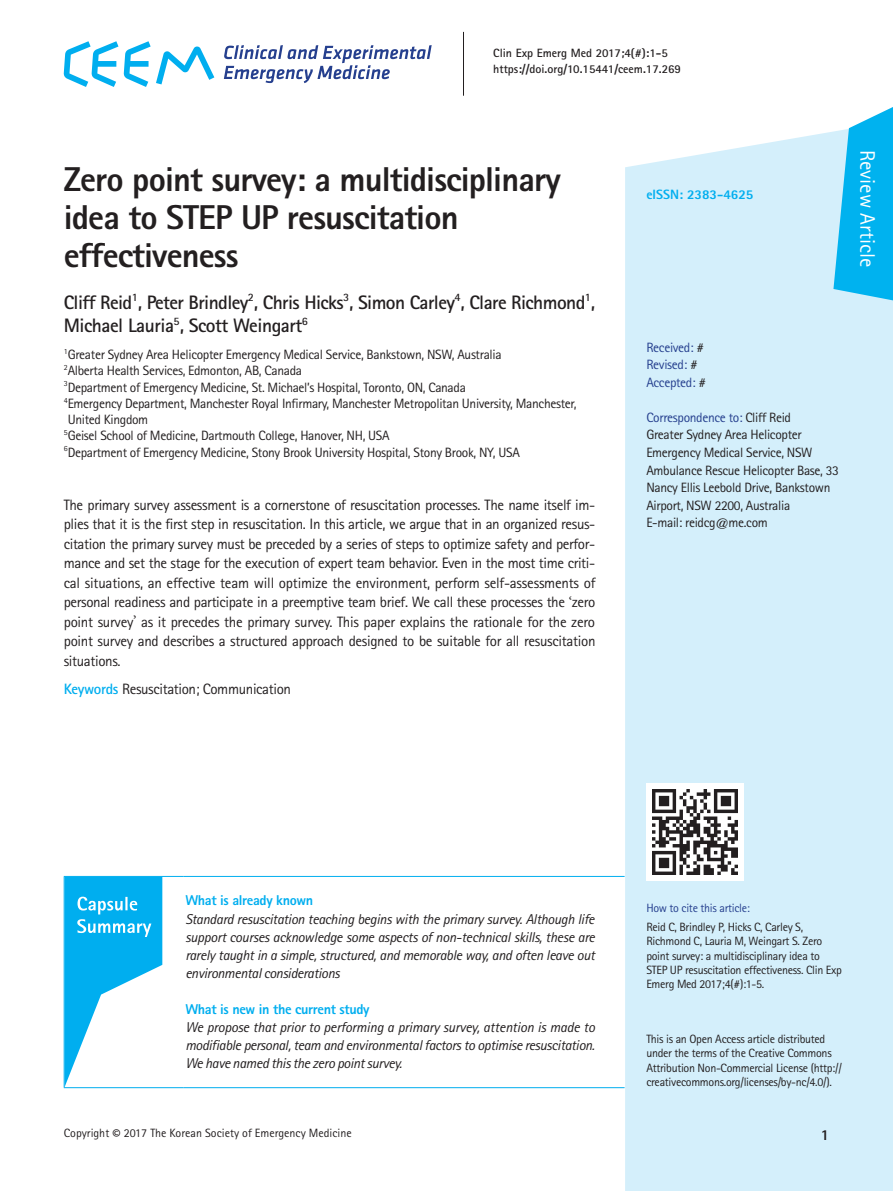
<style>
.page{position:relative;width:893px;height:1191px;background:#fff}
.page>*{position:absolute;margin:0;border:0;box-sizing:border-box;transform-origin:0 0}
.제목{font:800 34.5px/38px "Rotis Sans Serif Std";letter-spacing:-.025em;color:#231f20}
.t1{font:21px "Rotis Sans Serif Std";color:#fff}
.저자{font:700 19.5px/23.4px "Rotis Sans Serif Std";letter-spacing:-.03em;color:#231f20}
.초록{font:15px/19.5px "Rotis Sans Serif Std";letter-spacing:-.025em;color:#231f20;text-align:justify}
.t2{font:800 15px "Rotis Sans Serif Std";color:#231f20}
.요약_article_본문{font:italic 14.25px/18px "Rotis Sans Serif Std";letter-spacing:-.025em;color:#231f20;text-align:justify}
.요약_article_볼드{font:800 14.25px "Rotis Sans Serif Std";letter-spacing:-.025em;color:#00aeef}
.소속{font:13.5px/16.2px "Rotis Sans Serif Std";letter-spacing:-.025em;color:#231f20}
.교신저자{font:13.5px/17.5px "Rotis Sans Serif Std";letter-spacing:-.025em;color:#231f20}
.교신저자-2{font:13.5px "Rotis Sans Serif Std";letter-spacing:-.025em;color:#253f8e}
.t3{font:800 13.5px "Rotis Sans Serif Std";color:#00aeef}
.인용주소본문{font:12px/14.4px "Rotis Sans Serif Std";letter-spacing:-.025em;color:#231f20}
.잡지볼륨{font:700 12px "Rotis Sans Serif Std";color:#231f20}
.인용주소본문-2{font:12px "Rotis Sans Serif Std";color:#231f20}
.인용주소볼드{font:12px "Rotis Sans Serif Std";letter-spacing:-.025em;color:#253f8e}
.s1{font-family:"Minion Pro"}
.s2{font-weight:700;color:#00aeef}
.s3{color:#231f20}
.s4{font-family:"Myriad Pro";font-weight:700}
</style>
<div class="page">
<div style="left:625px;top:131px;width:268px;height:1060px;background:#d4effb"></div>
<svg style="left:833px;top:107px;width:60px;height:193px;background:#31c0f1"></svg>
<svg style="left:64px;top:41px;width:54px;height:46px"></svg>
<svg style="left:124px;top:41px;width:90px;height:46px"></svg>
<svg style="left:224px;top:45px;width:208px;height:38px"></svg>
<hr style="left:463px;top:32px;width:1px;height:64px;background:#231f20">
<div style="left:646px;top:783px;width:98px;height:97px;background:#fff"></div>
<img style="left:653px;top:789px;width:85px;height:85px">
<hr style="left:64px;top:876px;width:1px;height:211px;background:#00aeef">
<hr style="left:183px;top:876px;width:442px;height:1px;background:#00aeef">
<hr style="left:183px;top:1087px;width:442px;height:1px;background:#00aeef">
<hr style="left:64px;top:876px;width:119px;height:1px;background:#00aeef">
<hr style="left:64px;top:1087px;width:119px;height:1px;background:#00aeef">
<svg style="left:65px;top:876px;width:97px;height:210px"></svg>
<p class="잡지볼륨" style="left:493px;top:45px;width:176px">Clin Exp Emerg Med 2017;4(#):1-5</p>
<p class="잡지볼륨" style="left:493px;top:62px;width:189px">https://doi.org/10.15441/ceem.17.269</p>
<p class="제목" style="left:64px;top:160px;width:498px">Zero point survey: a multidisciplinary idea to STEP UP resuscitation effectiveness</p>
<p class="저자" style="left:64px;top:290px;width:533px">Cliff Reid<sup>1</sup>, Peter Brindley<sup>2</sup>, Chris Hicks<sup>3</sup>, Simon Carley<sup>4</sup>, Clare Richmond<sup>1</sup>,<br>Michael Lauria<sup>5</sup>, Scott Weingart<sup>6</sup></p>
<p class="소속" style="left:64px;top:346px;width:439px"><sup>1</sup>Greater Sydney Area Helicopter Emergency Medical Service, Bankstown, NSW, Australia</p>
<p class="소속" style="left:64px;top:363px;width:240px"><sup>2</sup>Alberta Health Services, Edmonton, AB, Canada</p>
<p class="소속" style="left:64px;top:379px;width:404px"><sup>3</sup>Department of Emergency Medicine, St. Michael’s Hospital, Toronto, ON, Canada</p>
<p class="소속" style="left:64px;top:395px;width:514px"><sup>4</sup>Emergency Department, Manchester Royal Infirmary, Manchester Metropolitan University, Manchester,<br>United Kingdom</p>
<p class="소속" style="left:64px;top:427px;width:327px"><sup>5</sup>Geisel School of Medicine, Dartmouth College, Hanover, NH, USA</p>
<p class="소속" style="left:64px;top:444px;width:458px"><sup>6</sup>Department of Emergency Medicine, Stony Brook University Hospital, Stony Brook, NY, USA</p>
<p class="초록" style="left:64px;top:494px;width:533px">The primary survey assessment is a cornerstone of resuscitation processes. The name itself im&shy;plies that it is the first step in resuscitation. In this article, we argue that in an organized resus&shy;citation the primary survey must be preceded by a series of steps to optimize safety and perfor&shy;mance and set the stage for the execution of expert team behavior. Even in the most time criti&shy;cal situations, an effective team will optimize the environment, perform self-assessments of personal readiness and participate in a preemptive team brief. We call these processes the <span class="s1">‘</span>zero point survey<span class="s1">’</span> as it precedes the primary survey. This paper explains the rationale for the zero point survey and describes a structured approach designed to be suitable for all resuscitation situations.</p>
<p class="초록" style="left:64px;top:678px;width:229px"><span class="s2">Keywords</span> Resuscitation; Communication</p>
<p class="t3" style="left:646px;top:185px;width:109px">eISSN: 2383-4625</p>
<p class="t1" style="left:880px;top:150px;width:119px;rotate:90deg">Review Article</p>
<p class="교신저자-2" style="left:646px;top:339px;width:59px">Received: <span class="s3">#</span></p>
<p class="교신저자-2" style="left:646px;top:357px;width:53px">Revised: <span class="s3">#</span></p>
<p class="교신저자-2" style="left:646px;top:374px;width:61px">Accepted: <span class="s3">#</span></p>
<p class="교신저자-2" style="left:646px;top:409px;width:146px">Correspondence to: <span class="s3">Cliff Reid</span></p>
<p class="교신저자" style="left:646px;top:426px;width:194px">Greater Sydney Area Helicopter Emergency Medical Service, NSW Ambulance Rescue Helicopter Base, 33<br>Nancy Ellis Leebold Drive, Bankstown Airport, NSW 2200, Australia</p>
<p class="교신저자" style="left:646px;top:514px;width:123px">E-mail: reidcg@me.com</p>
<p class="요약_article_볼드" style="left:185px;top:891px;width:129px">What is already known</p>
<p class="요약_article_본문" style="left:185px;top:909px;width:411px">Standard resuscitation teaching begins with the primary survey. Although life support courses acknowledge some aspects of non-technical skills, these are rarely taught in a simple, structured, and memorable way, and often leave out environmental considerations</p>
<p class="요약_article_볼드" style="left:185px;top:999px;width:186px">What is new in the current study</p>
<p class="요약_article_본문" style="left:185px;top:1017px;width:411px">We propose that prior to performing a primary survey, attention is made to modifiable personal, team and environmental factors to optimise resuscitation.<br>We have named this the zero point survey.</p>
<p class="인용주소볼드" style="left:646px;top:901px;width:105px">How to cite this article:</p>
<p class="인용주소본문" style="left:646px;top:919px;width:197px">Reid C, Brindley P, Hicks C, Carley S, Richmond C, Lauria M, Weingart S. Zero point survey: a multidisciplinary idea to STEP UP resuscitation effectiveness. Clin Exp Emerg Med 2017;4(#):1-5.</p>
<p class="인용주소본문" style="left:646px;top:1031px;width:197px">This is an Open Access article distributed under the terms of the Creative Commons Attribution Non-Commercial License (http:// creativecommons.org/licenses/by-nc/4.0/).</p>
<p class="인용주소본문-2" style="left:64px;top:1126px;width:290px">Copyright <span class="s4">©</span> 2017 The Korean Society of Emergency Medicine</p>
<p class="t2" style="left:821px;top:1125px;width:10px">1</p>
</div>
